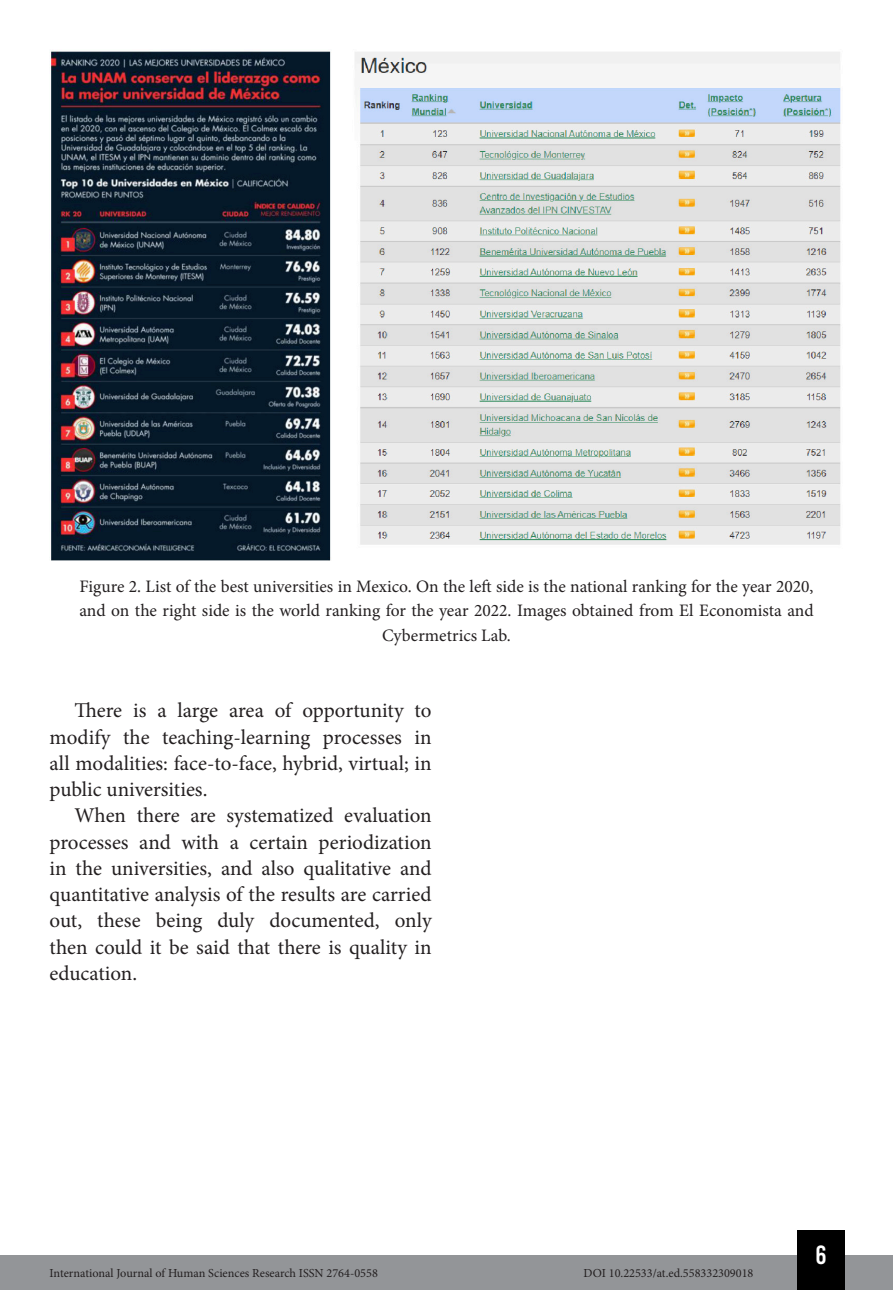
<style>
.page{position:relative;width:893px;height:1290px;background:#fff}
.page>*{position:absolute;margin:0;border:0;box-sizing:border-box;transform-origin:0 0}
.t1{font:26.25px "Bebas Kai";color:#fff}
.TXT{font:21px/26.2px "Minion Pro";color:#231f20;text-align:justify}
.INFO{font:17.5px/24.5px "Minion Pro";color:#231f20;text-align:center}
.t2{font:12.25px "Minion Pro";color:#231f20}
</style>
<div class="page">
<div style="left:0;top:1255px;width:893px;height:35px;background:#939598"></div>
<div style="left:797px;top:1230px;width:48px;height:60px;background:#000"></div>
<img style="left:51px;top:51px;width:790px;height:510px">
<p class="INFO" style="left:79px;top:574px;width:736px">Figure 2. List of the best universities in Mexico. On the left side is the national ranking for the year 2020, and on the right side is the world ranking for the year 2022. Images obtained from El Economista and<br>Cybermetrics Lab.</p>
<p class="TXT" style="left:50px;top:697px;width:383px;text-indent:25px">There is a large area of opportunity to modify the teaching-learning processes in all modalities: face-to-face, hybrid, virtual; in public universities.</p>
<p class="TXT" style="left:50px;top:802px;width:384px;text-indent:25px">When there are systematized evaluation processes and with a certain periodization in the universities, and also qualitative and quantitative analysis of the results are carried out, these being duly documented, only then could it be said that there is quality in education.</p>
<p class="t2" style="left:50px;top:1265px;width:330px">International Journal of Human Sciences Research ISSN 2764-0558</p>
<p class="t2" style="left:584px;top:1265px;width:171px">DOI 10.22533/at.ed.558332309018</p>
<p class="t1" style="left:815px;top:1241px;width:13px">6</p>
</div>
